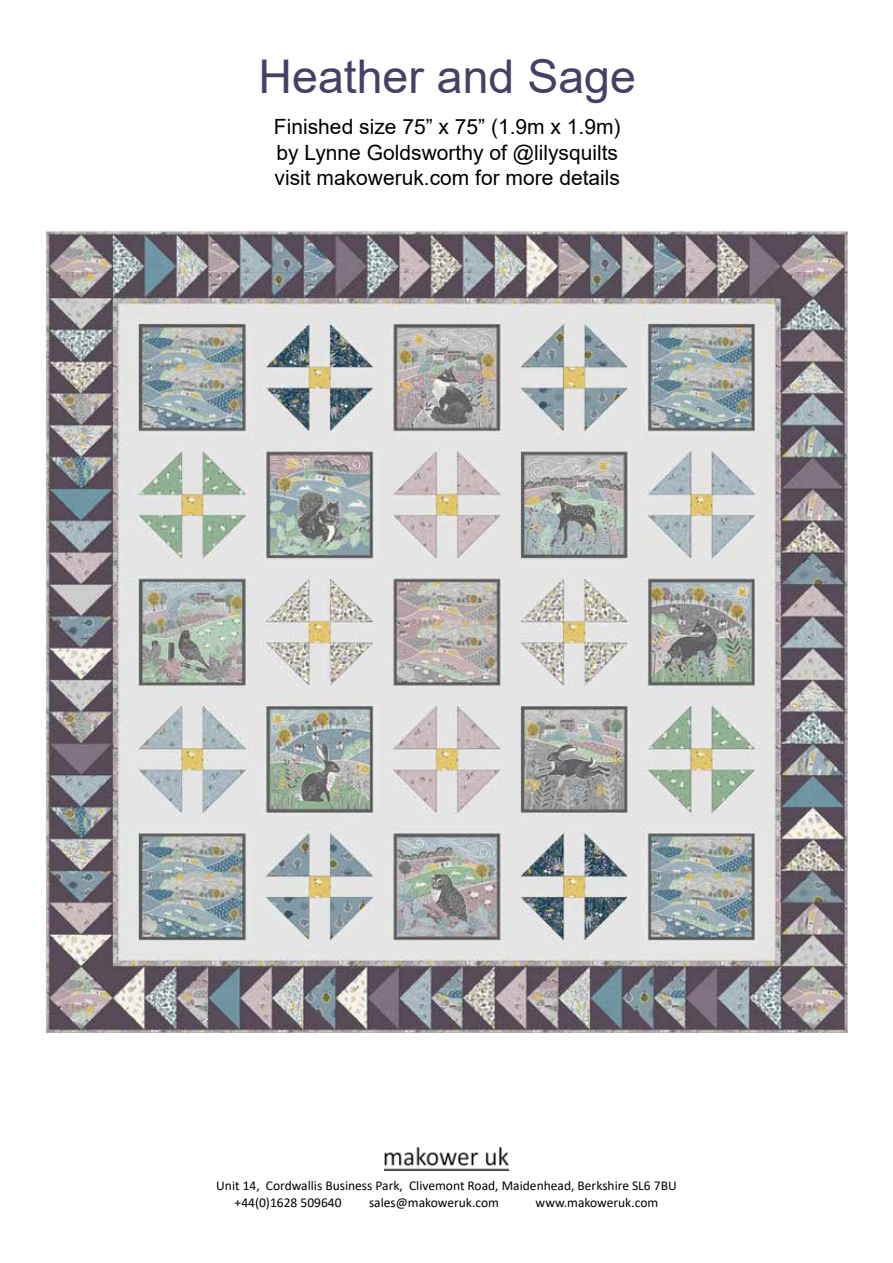
<style>
.page{position:relative;width:893px;height:1263px;background:#fff}
.page>*{position:absolute;margin:0;border:0;box-sizing:border-box;transform-origin:0 0}
.t1{font:46.5px "Arial";color:#454165}
.t2{font:21px/25.2px "Arial";color:#000}
.t3{font:13.5px/16.2px "Calibri";color:#000}
</style>
<div class="page">
<img style="left:385px;top:1148px;width:123px;height:23px">
<img style="left:45px;top:230px;width:803px;height:803px">
<h1 class="t1" style="left:259px;top:45px;width:379px">Heather and Sage</h1>
<h2 class="t2" style="left:274px;top:114px;width:348px">Finished size 75” x 75” (1.9m x 1.9m) by Lynne Goldsworthy of @lilysquilts visit makoweruk.com for more details</h2>
<p class="t3" style="left:235px;top:1177px;width:444px;text-indent:-18px">Unit 14, Cordwallis Business Park, Clivemont Road, Maidenhead, Berkshire SL6 7BU +44(0)1628 509640</p>
<p class="t3" style="left:369px;top:1193px;width:131px">sales@makoweruk.com</p>
<p class="t3" style="left:536px;top:1193px;width:124px">www.makoweruk.com</p>
</div>
